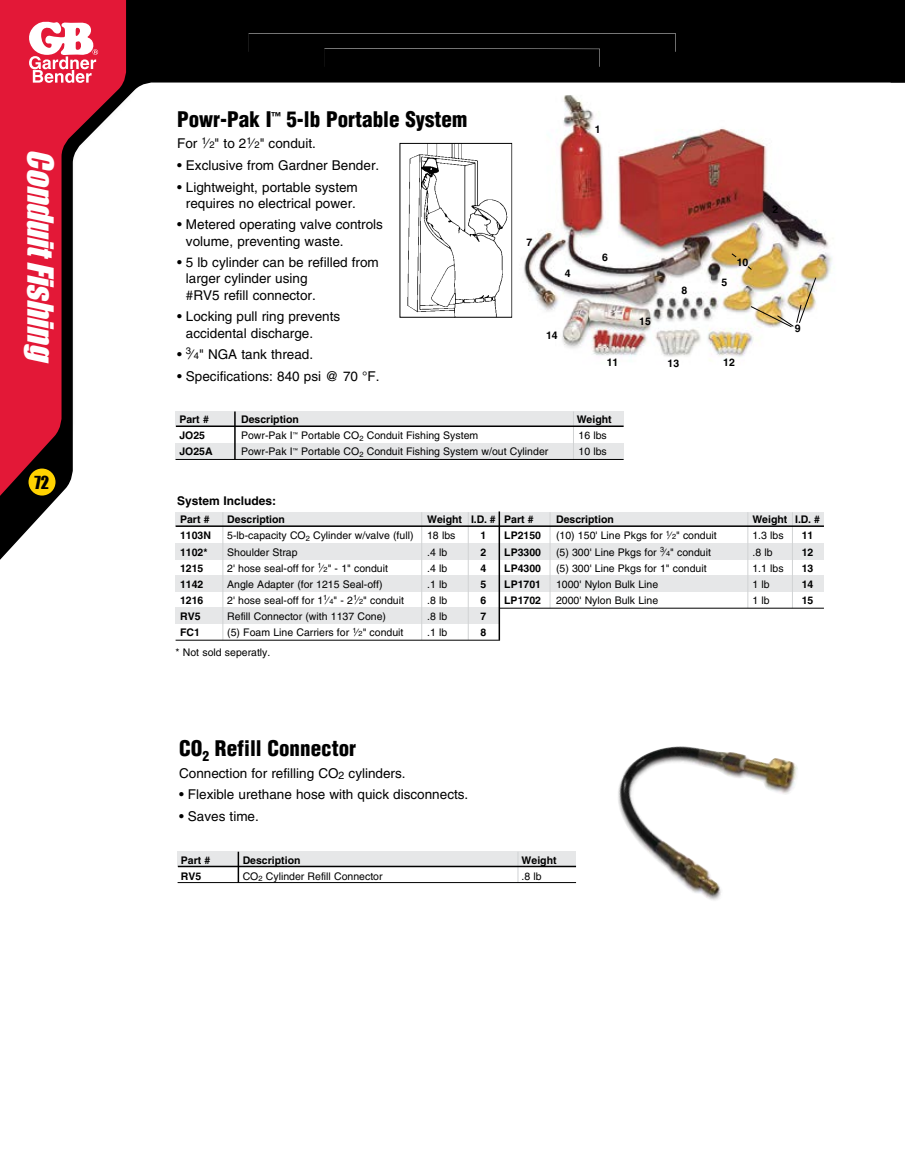
<style>
.page{position:relative;width:905px;height:1175px;background:#fff}
.page>*{position:absolute;margin:0;border:0;box-sizing:border-box;transform-origin:0 0}
.t1{font:italic 33px "Impact";color:#fff}
.t2{font:900 condensed 21px "Helvetica";color:#000}
.t3{font:16.5px "Impact";color:#000}
.t4{font:13.5px/16.2px "Helvetica";color:#000}
.t5{font:700 12px "Helvetica";color:#000}
.t6{font:10.5px "Helvetica";color:#000}
.t7{font:700 10.5px "Helvetica";color:#000}
.s1{font-size:9.45px}
.s2{font-size:7.35px}
</style>
<div class="page">
<svg style="left:0;top:0;width:889px;height:573px"></svg>
<div style="left:0;top:0;width:141px;height:520px;background:#000;opacity:.4"></div>
<svg style="left:0;top:0;width:126px;height:510px;fill:#e31837"></svg>
<svg style="left:27px;top:20px;width:71px;height:63px"></svg>
<svg style="left:889px;top:0;width:15px;height:83px"></svg>
<div style="left:28px;top:468px;width:28px;height:27px;background:#ffd200;border-radius:50%"></div>
<div style="left:176px;top:444px;width:447px;height:16px;background:#e6e7e8"></div>
<div style="left:176px;top:411px;width:447px;height:16px;background:#e6e7e8"></div>
<hr style="left:234px;top:411px;width:2px;height:48px;background:#000">
<hr style="left:573px;top:411px;width:1px;height:48px;background:#d1d3d4">
<hr style="left:176px;top:425px;width:447px;height:2px;background:#000">
<hr style="left:176px;top:459px;width:447px;height:1px;background:#000">
<div style="left:176px;top:512px;width:648px;height:14px;background:#e6e7e8"></div>
<div style="left:176px;top:543px;width:648px;height:16px;background:#e6e7e8"></div>
<div style="left:176px;top:575px;width:648px;height:16px;background:#e6e7e8"></div>
<div style="left:176px;top:608px;width:323px;height:16px;background:#e6e7e8"></div>
<hr style="left:222px;top:512px;width:1px;height:128px;background:#d1d3d4">
<hr style="left:421px;top:512px;width:1px;height:128px;background:#d1d3d4">
<hr style="left:468px;top:512px;width:1px;height:128px;background:#d1d3d4">
<hr style="left:549px;top:512px;width:1px;height:96px;background:#d1d3d4">
<hr style="left:747px;top:512px;width:1px;height:96px;background:#d1d3d4">
<hr style="left:792px;top:512px;width:1px;height:96px;background:#d1d3d4">
<hr style="left:176px;top:640px;width:324px;height:1px;background:#000">
<hr style="left:499px;top:608px;width:325px;height:1px;background:#000">
<hr style="left:176px;top:525px;width:324px;height:2px;background:#000">
<hr style="left:500px;top:525px;width:324px;height:2px;background:#000">
<hr style="left:498px;top:511px;width:2px;height:129px;background:#000">
<div style="left:400px;top:143px;width:112px;height:174px;background:#fff"></div>
<img style="left:407px;top:145px;width:100px;height:171px">
<div style="left:399px;top:143px;width:113px;height:175px;border:1px solid #000"></div>
<img style="left:512px;top:95px;width:327px;height:292px">
<img style="left:750px;top:277px;width:66px;height:51px">
<svg style="left:747px;top:265px;width:5px;height:5px"></svg>
<svg style="left:730px;top:253px;width:7px;height:5px"></svg>
<img style="left:618px;top:746px;width:180px;height:154px">
<div style="left:177px;top:851px;width:399px;height:16px;background:#e6e7e8"></div>
<hr style="left:237px;top:851px;width:2px;height:31px;background:#000">
<hr style="left:517px;top:851px;width:1px;height:31px;background:#d1d3d4">
<hr style="left:178px;top:865px;width:398px;height:2px;background:#000">
<hr style="left:177px;top:882px;width:399px;height:1px;background:#000">
<div style="left:248px;top:34px;width:427px;height:33px;background:#000"></div>
<h1 class="t1" style="left:66px;top:149px;width:222px;rotate:90deg">ConduitFishing</h1>
<h3 class="t3" style="left:34px;top:469px;width:16px">72</h3>
<h2 class="t2" style="left:177px;top:106px;width:291px">Powr-Pak I<sup>™</sup> 5-lb Portable System</h2>
<p class="t4" style="left:177px;top:136px;width:140px">For <sup>1</sup>⁄ <span class="s1">2</span>" to 2<sup>1</sup>⁄ <span class="s1">2</span>" conduit.</p>
<p class="t4" style="left:177px;top:157px;width:204px">• Exclusive from Gardner Bender.</p>
<p class="t4" style="left:177px;top:179px;width:182px;text-align:center">• Lightweight, portable system requires no electrical power.</p>
<p class="t4" style="left:186px;top:217px;width:198px;text-indent:-9px">• Metered operating valve controls volume, preventing waste.</p>
<p class="t4" style="left:186px;top:254px;width:194px;text-indent:-9px">• 5 lb cylinder can be refilled from larger cylinder using<br>#RV5 refill connector.</p>
<p class="t4" style="left:186px;top:308px;width:156px;text-indent:-9px">• Locking pull ring prevents accidental discharge.</p>
<p class="t4" style="left:177px;top:346px;width:137px">• <sup>3</sup>⁄ <span class="s1">4</span>" NGA tank thread.</p>
<p class="t4" style="left:177px;top:368px;width:204px">• Specifications: 840 psi @ 70 °F.</p>
<p class="t7" style="left:594px;top:122px;width:7px">1</p>
<p class="t7" style="left:526px;top:236px;width:7px">7</p>
<p class="t7" style="left:565px;top:267px;width:7px">4</p>
<p class="t7" style="left:546px;top:328px;width:13px">14</p>
<p class="t7" style="left:602px;top:251px;width:7px">6</p>
<p class="t7" style="left:639px;top:315px;width:13px">15</p>
<p class="t7" style="left:681px;top:284px;width:7px">8</p>
<p class="t7" style="left:721px;top:275px;width:7px">5</p>
<p class="t7" style="left:736px;top:256px;width:13px">10</p>
<p class="t7" style="left:606px;top:356px;width:13px">11</p>
<p class="t7" style="left:667px;top:357px;width:13px">13</p>
<p class="t7" style="left:723px;top:356px;width:13px">12</p>
<p class="t7" style="left:179px;top:413px;width:31px">Part #</p>
<p class="t7" style="left:241px;top:413px;width:59px">Description</p>
<p class="t7" style="left:576px;top:413px;width:36px">Weight</p>
<p class="t7" style="left:179px;top:429px;width:27px">JO25</p>
<p class="t6" style="left:241px;top:429px;width:239px">Powr-Pak I<sup>™</sup> Portable CO<sub>2</sub> Conduit Fishing System</p>
<p class="t6" style="left:578px;top:429px;width:30px">16 lbs</p>
<p class="t7" style="left:179px;top:445px;width:35px">JO25A</p>
<p class="t6" style="left:241px;top:445px;width:309px">Powr-Pak I<sup>™</sup> Portable CO<sub>2</sub> Conduit Fishing System w/out Cylinder</p>
<p class="t6" style="left:578px;top:445px;width:30px">10 lbs</p>
<p class="t5" style="left:177px;top:493px;width:101px">System Includes:</p>
<p class="t7" style="left:772px;top:203px;width:7px">2</p>
<p class="t7" style="left:794px;top:322px;width:7px">9</p>
<p class="t7" style="left:180px;top:513px;width:31px">Part #</p>
<p class="t7" style="left:227px;top:513px;width:59px">Description</p>
<p class="t7" style="left:427px;top:513px;width:70px">Weight I.D. #</p>
<p class="t7" style="left:180px;top:529px;width:32px">1103N</p>
<p class="t6" style="left:227px;top:529px;width:188px">5-lb-capacity CO<sub>2</sub> Cylinder w/valve (full)</p>
<p class="t6" style="left:427px;top:529px;width:30px">18 lbs</p>
<p class="t7" style="left:480px;top:529px;width:7px">1</p>
<p class="t7" style="left:180px;top:545px;width:29px">1102*</p>
<p class="t6" style="left:227px;top:546px;width:72px">Shoulder Strap</p>
<p class="t6" style="left:427px;top:546px;width:22px">.4 lb</p>
<p class="t7" style="left:480px;top:545px;width:7px">2</p>
<p class="t7" style="left:180px;top:561px;width:25px">1215</p>
<p class="t6" style="left:227px;top:562px;width:162px">2' hose seal-off for <sup>1</sup>⁄ <span class="s2">2</span>" - 1" conduit</p>
<p class="t6" style="left:427px;top:562px;width:22px">.4 lb</p>
<p class="t7" style="left:480px;top:561px;width:7px">4</p>
<p class="t7" style="left:180px;top:577px;width:25px">1142</p>
<p class="t6" style="left:227px;top:578px;width:157px">Angle Adapter (for 1215 Seal-off)</p>
<p class="t6" style="left:427px;top:578px;width:22px">.1 lb</p>
<p class="t7" style="left:480px;top:577px;width:7px">5</p>
<p class="t7" style="left:180px;top:594px;width:25px">1216</p>
<p class="t6" style="left:227px;top:594px;width:178px">2' hose seal-off for 1<sup>1</sup>⁄ <span class="s2">4</span>" - 2<sup>1</sup>⁄ <span class="s2">2</span>" conduit</p>
<p class="t6" style="left:427px;top:594px;width:22px">.8 lb</p>
<p class="t7" style="left:480px;top:594px;width:7px">6</p>
<p class="t7" style="left:180px;top:610px;width:22px">RV5</p>
<p class="t6" style="left:227px;top:610px;width:160px">Refill Connector (with 1137 Cone)</p>
<p class="t6" style="left:427px;top:610px;width:22px">.8 lb</p>
<p class="t7" style="left:480px;top:610px;width:7px">7</p>
<p class="t7" style="left:180px;top:626px;width:21px">FC1</p>
<p class="t6" style="left:227px;top:626px;width:178px">(5) Foam Line Carriers for <sup>1</sup>⁄ <span class="s2">2</span>" conduit</p>
<p class="t6" style="left:427px;top:626px;width:22px">.1 lb</p>
<p class="t7" style="left:480px;top:626px;width:7px">8</p>
<p class="t6" style="left:176px;top:646px;width:96px">* Not sold seperatly.</p>
<p class="t7" style="left:504px;top:513px;width:31px">Part #</p>
<p class="t7" style="left:556px;top:513px;width:59px">Description</p>
<p class="t7" style="left:752px;top:513px;width:69px">Weight I.D. #</p>
<p class="t7" style="left:504px;top:529px;width:38px">LP2150</p>
<p class="t6" style="left:556px;top:529px;width:162px">(10) 150' Line Pkgs for <sup>1</sup>⁄ <span class="s2">2</span>" conduit</p>
<p class="t6" style="left:752px;top:529px;width:33px">1.3 lbs</p>
<p class="t7" style="left:801px;top:529px;width:13px">11</p>
<p class="t7" style="left:504px;top:545px;width:38px">LP3300</p>
<p class="t6" style="left:556px;top:546px;width:156px">(5) 300' Line Pkgs for <sup>3</sup>⁄ <span class="s2">4</span>" conduit</p>
<p class="t6" style="left:752px;top:546px;width:22px">.8 lb</p>
<p class="t7" style="left:801px;top:545px;width:13px">12</p>
<p class="t7" style="left:504px;top:561px;width:38px">LP4300</p>
<p class="t6" style="left:556px;top:562px;width:152px">(5) 300' Line Pkgs for 1" conduit</p>
<p class="t6" style="left:752px;top:562px;width:33px">1.1 lbs</p>
<p class="t7" style="left:801px;top:561px;width:13px">13</p>
<p class="t7" style="left:504px;top:578px;width:38px">LP1701</p>
<p class="t6" style="left:556px;top:578px;width:104px">1000' Nylon Bulk Line</p>
<p class="t6" style="left:752px;top:578px;width:19px">1 lb</p>
<p class="t7" style="left:801px;top:578px;width:13px">14</p>
<p class="t7" style="left:504px;top:594px;width:38px">LP1702</p>
<p class="t6" style="left:556px;top:594px;width:104px">2000' Nylon Bulk Line</p>
<p class="t6" style="left:752px;top:594px;width:19px">1 lb</p>
<p class="t7" style="left:801px;top:594px;width:13px">15</p>
<h2 class="t2" style="left:179px;top:735px;width:178px">CO<sub>2</sub> Refill Connector</h2>
<p class="t4" style="left:179px;top:765px;width:228px">Connection for refilling CO<sub>2</sub> cylinders.</p>
<p class="t4" style="left:179px;top:786px;width:291px">• Flexible urethane hose with quick disconnects.</p>
<p class="t4" style="left:179px;top:808px;width:81px">• Saves time.</p>
<p class="t7" style="left:181px;top:853px;width:31px">Part #</p>
<p class="t7" style="left:243px;top:853px;width:59px">Description</p>
<p class="t7" style="left:521px;top:853px;width:36px">Weight</p>
<p class="t7" style="left:181px;top:869px;width:22px">RV5</p>
<p class="t6" style="left:243px;top:869px;width:141px">CO<sub>2</sub> Cylinder Refill Connector</p>
<p class="t6" style="left:521px;top:869px;width:22px">.8 lb</p>
</div>
